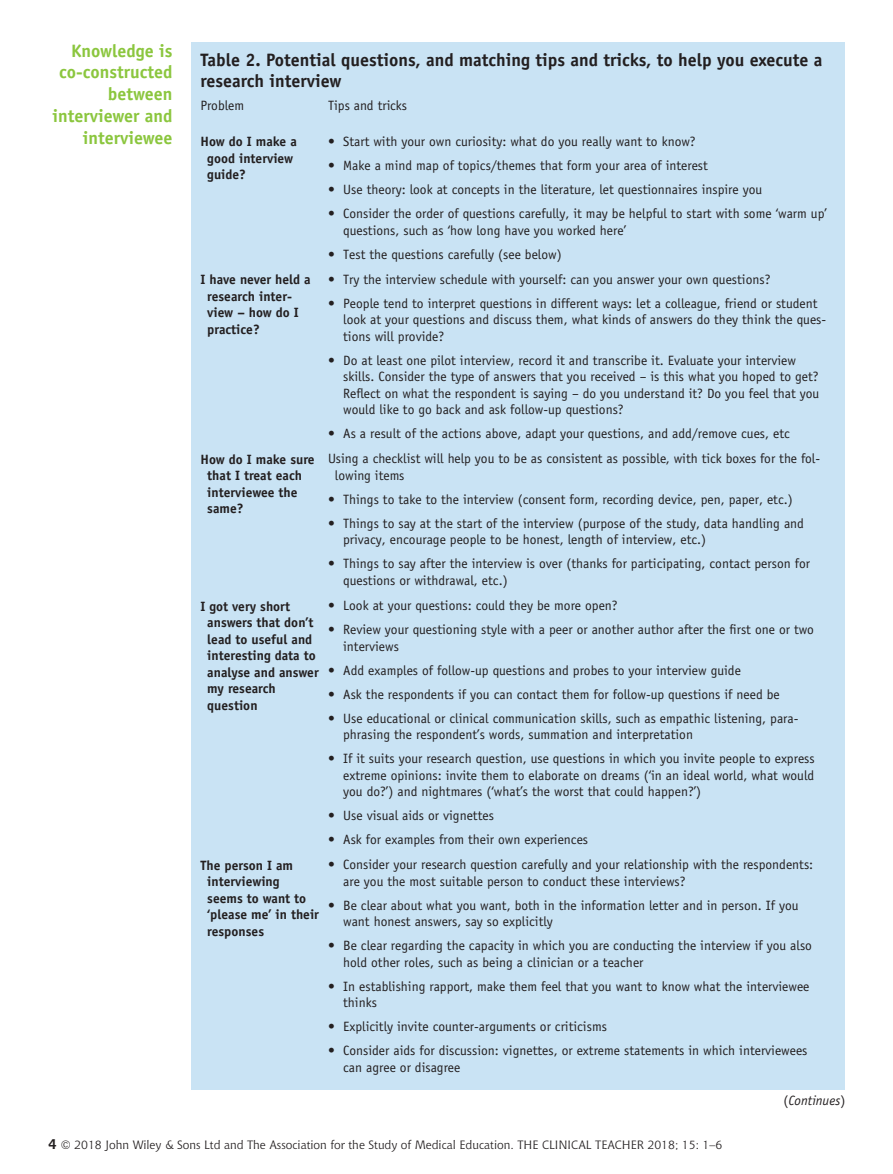
<style>
.page{position:relative;width:893px;height:1174px;background:#fff}
.page>*{position:absolute;margin:0;border:0;box-sizing:border-box;transform-origin:0 0}
.t1{font:700 18px/21px "Officina Sans";color:#231f20}
.t2{font:700 18px/21.8px "Officina Sans";color:#8bc63e;text-align:right}
.t3{font:13.5px/16.5px "Officina Sans";color:#231f20}
.t4{font:700 13.5px/16.5px "Officina Sans";color:#231f20}
.t5{font:italic 13.5px "Officina Sans";color:#231f20}
.t6{font:12px "Chianti BT";color:#231f20}
.s1{font-style:normal}
.s2{font-weight:700;font-size:14.25px}
</style>
<div class="page">
<div style="left:192px;top:43px;width:653px;height:1046px;background:#c9e3f4"></div>
<h1 class="t2" style="left:52px;top:39px;width:122px">Knowledge is co-constructed between interviewer and interviewee</h1>
<h1 class="t1" style="left:201px;top:49px;width:623px">Table 2. Potential questions, and matching tips and tricks, to help you execute a research interview</h1>
<p class="t3" style="left:201px;top:98px;width:45px">Problem</p>
<p class="t3" style="left:328px;top:98px;width:81px">Tips and tricks</p>
<p class="t4" style="left:207px;top:133px;width:91px;text-indent:-7px">How do I make a good interview guide?</p>
<p class="t3" style="left:328px;top:133px;width:369px">• Start with your own curiosity: what do you really want to know?</p>
<p class="t3" style="left:328px;top:157px;width:381px">• Make a mind map of topics/themes that form your area of interest</p>
<p class="t3" style="left:328px;top:181px;width:436px">• Use theory: look at concepts in the literature, let questionnaires inspire you</p>
<p class="t3" style="left:343px;top:205px;width:485px;text-indent:-15px">• Consider the order of questions carefully, it may be helpful to start with some ‘warm up’ questions, such as ‘how long have you worked here’</p>
<p class="t3" style="left:328px;top:246px;width:235px">• Test the questions carefully (see below)</p>
<p class="t4" style="left:207px;top:271px;width:105px;text-indent:-7px">I have never held a research inter&shy;view – how do I practice?</p>
<p class="t3" style="left:328px;top:271px;width:444px">• Try the interview schedule with yourself: can you answer your own questions?</p>
<p class="t3" style="left:343px;top:295px;width:485px;text-indent:-15px">• People tend to interpret questions in different ways: let a colleague, friend or student look at your questions and discuss them, what kinds of answers do they think the ques&shy;tions will provide?</p>
<p class="t3" style="left:343px;top:352px;width:478px;text-indent:-15px">• Do at least one pilot interview, record it and transcribe it. Evaluate your interview skills. Consider the type of answers that you received – is this what you hoped to get?<br>Reflect on what the respondent is saying – do you understand it? Do you feel that you would like to go back and ask follow-up questions?</p>
<p class="t3" style="left:328px;top:425px;width:463px">• As a result of the actions above, adapt your questions, and add/remove cues, etc</p>
<p class="t4" style="left:207px;top:451px;width:109px;text-indent:-7px">How do I make sure that I treat each interviewee the same?</p>
<p class="t3" style="left:335px;top:450px;width:487px;text-indent:-7px">Using a checklist will help you to be as consistent as possible, with tick boxes for the fol&shy;lowing items</p>
<p class="t3" style="left:328px;top:491px;width:466px">• Things to take to the interview (consent form, recording device, pen, paper, etc.)</p>
<p class="t3" style="left:343px;top:515px;width:462px;text-indent:-15px">• Things to say at the start of the interview (purpose of the study, data handling and privacy, encourage people to be honest, length of interview, etc.)</p>
<p class="t3" style="left:343px;top:555px;width:468px;text-indent:-15px">• Things to say after the interview is over (thanks for participating, contact person for questions or withdrawal, etc.)</p>
<p class="t4" style="left:207px;top:597px;width:113px;text-indent:-7px">I got very short answers that don’t lead to useful and interesting data to analyse and answer my research question</p>
<p class="t3" style="left:328px;top:597px;width:291px">• Look at your questions: could they be more open?</p>
<p class="t3" style="left:343px;top:621px;width:472px;text-indent:-15px">• Review your questioning style with a peer or another author after the first one or two interviews</p>
<p class="t3" style="left:328px;top:661px;width:414px">• Add examples of follow-up questions and probes to your interview guide</p>
<p class="t3" style="left:328px;top:685px;width:453px">• Ask the respondents if you can contact them for follow-up questions if need be</p>
<p class="t3" style="left:343px;top:709px;width:457px;text-indent:-15px">• Use educational or clinical communication skills, such as empathic listening, para&shy;phrasing the respondent’s words, summation and interpretation</p>
<p class="t3" style="left:343px;top:750px;width:473px;text-align:justify;text-indent:-15px">• If it suits your research question, use questions in which you invite people to express extreme opinions: invite them to elaborate on dreams (‘in an ideal world, what would you do?’) and nightmares (‘what’s the worst that could happen?’)</p>
<p class="t3" style="left:328px;top:807px;width:167px">• Use visual aids or vignettes</p>
<p class="t3" style="left:328px;top:831px;width:262px">• Ask for examples from their own experiences</p>
<p class="t4" style="left:207px;top:856px;width:113px;text-indent:-7px">The person I am interviewing<br>seems to want to ‘please me’ in their responses</p>
<p class="t3" style="left:343px;top:856px;width:472px;text-indent:-15px">• Consider your research question carefully and your relationship with the respondents: are you the most suitable person to conduct these interviews?</p>
<p class="t3" style="left:343px;top:897px;width:457px;text-indent:-15px">• Be clear about what you want, both in the information letter and in person. If you want honest answers, say so explicitly</p>
<p class="t3" style="left:343px;top:937px;width:470px;text-indent:-15px">• Be clear regarding the capacity in which you are conducting the interview if you also hold other roles, such as being a clinician or a teacher</p>
<p class="t3" style="left:343px;top:978px;width:468px;text-indent:-15px">• In establishing rapport, make them feel that you want to know what the interviewee thinks</p>
<p class="t3" style="left:328px;top:1018px;width:280px">• Explicitly invite counter-arguments or criticisms</p>
<p class="t3" style="left:343px;top:1042px;width:466px;text-indent:-15px">• Consider aids for discussion: vignettes, or extreme statements in which interviewees can agree or disagree</p>
<p class="t5" style="left:784px;top:1092px;width:63px"><span class="s1">(</span>Continues<span class="s1">)</span></p>
<p class="t6" style="left:48px;top:1137px;width:676px"><span class="s2">4</span> © 2018 John Wiley &amp; Sons Ltd and The Association for the Study of Medical Education. THE CLINICAL TEACHER 2018; 15: 1–6</p>
</div>
